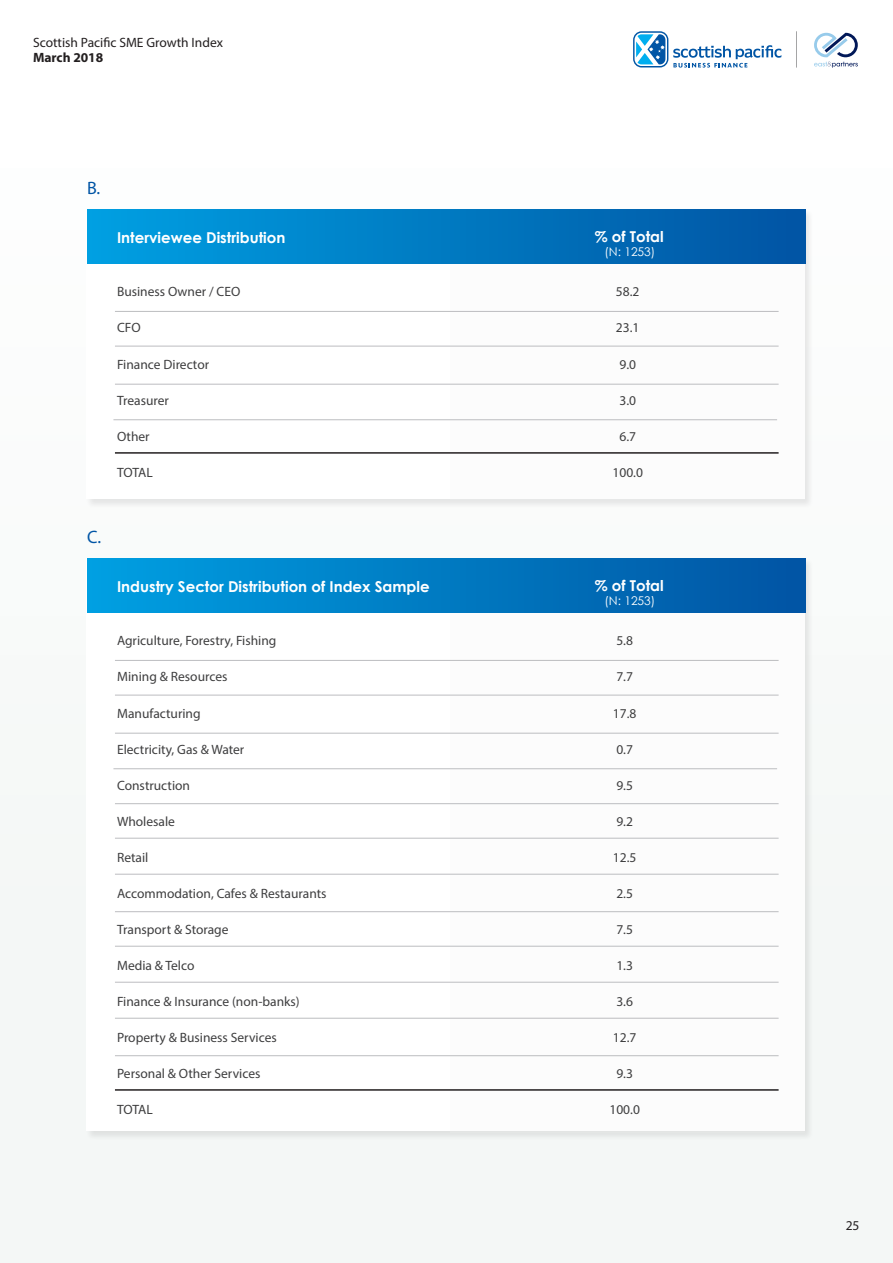
<style>
.page{position:relative;width:893px;height:1263px;background:#fafbfa}
.page>*{position:absolute;margin:0;border:0;box-sizing:border-box;transform-origin:0 0}
.t1{font:18px "Myriad Pro";color:#0155a5}
.t2{font:700 15px "Century Gothic";color:#fff}
.t3{font:13.5px "Myriad Pro";color:#3e3e3f}
.t4{font:13.5px "Myriad Pro";color:#231f20}
.t5{font:700 13.5px "Myriad Pro";color:#231f20}
.t6{font:12px "Century Gothic";color:#fff}
</style>
<div class="page">
<div style="left:86px;top:209px;width:728px;height:299px;background:#edeeee"></div>
<div style="left:86px;top:210px;width:719px;height:289px;background:#fff"></div>
<div style="left:450px;top:216px;width:355px;height:284px;background:#fcfcfc"></div>
<div style="left:87px;top:209px;width:719px;height:54px;background:linear-gradient(to right,#00a0e2,#0154a2)"></div>
<hr style="left:115px;top:346px;width:664px;height:1px;background:#bcbdc0">
<hr style="left:115px;top:311px;width:664px;height:1px;background:#bcbdc0">
<hr style="left:115px;top:452px;width:664px;height:2px;background:#231f20">
<hr style="left:115px;top:384px;width:664px;height:1px;background:#bcbdc0">
<hr style="left:113px;top:419px;width:664px;height:1px;background:#bcbdc0">
<div style="left:86px;top:558px;width:728px;height:582px;background:#e9ebea"></div>
<div style="left:86px;top:558px;width:719px;height:573px;background:#fff"></div>
<div style="left:450px;top:571px;width:355px;height:561px;background:#fcfcfc"></div>
<div style="left:87px;top:558px;width:719px;height:54px;background:linear-gradient(to right,#00a0e2,#0154a2)"></div>
<hr style="left:115px;top:695px;width:664px;height:1px;background:#bcbdc0">
<hr style="left:115px;top:660px;width:664px;height:1px;background:#bcbdc0">
<hr style="left:115px;top:1089px;width:664px;height:2px;background:#231f20">
<hr style="left:115px;top:733px;width:664px;height:1px;background:#bcbdc0">
<hr style="left:113px;top:768px;width:664px;height:1px;background:#bcbdc0">
<hr style="left:115px;top:803px;width:664px;height:1px;background:#bcbdc0">
<hr style="left:115px;top:838px;width:664px;height:1px;background:#bcbdc0">
<hr style="left:115px;top:874px;width:664px;height:1px;background:#bcbdc0">
<hr style="left:115px;top:911px;width:664px;height:1px;background:#bcbdc0">
<hr style="left:115px;top:946px;width:664px;height:1px;background:#bcbdc0">
<hr style="left:115px;top:982px;width:664px;height:1px;background:#bcbdc0">
<hr style="left:115px;top:1018px;width:664px;height:1px;background:#bcbdc0">
<hr style="left:115px;top:1055px;width:664px;height:1px;background:#bcbdc0">
<svg style="left:814px;top:33px;width:44px;height:35px"></svg>
<svg style="left:633px;top:31px;width:148px;height:37px"></svg>
<hr style="left:796px;top:31px;width:1px;height:37px;background:#3e3e3f">
<p class="t4" style="left:33px;top:34px;width:191px">Scottish Pacific SME Growth Index</p>
<p class="t5" style="left:33px;top:49px;width:72px">March 2018</p>
<h1 class="t1" style="left:87px;top:177px;width:15px">B.</h1>
<p class="t2" style="left:117px;top:228px;width:170px">Interviewee Distribution</p>
<p class="t3" style="left:117px;top:284px;width:125px">Business Owner / CEO</p>
<p class="t3" style="left:117px;top:320px;width:25px">CFO</p>
<p class="t3" style="left:117px;top:356px;width:94px">Finance Director</p>
<p class="t3" style="left:117px;top:392px;width:53px">Treasurer</p>
<p class="t3" style="left:117px;top:428px;width:34px">Other</p>
<p class="t3" style="left:117px;top:464px;width:37px">TOTAL</p>
<h1 class="t1" style="left:87px;top:526px;width:16px">C.</h1>
<p class="t2" style="left:117px;top:577px;width:314px">Industry Sector Distribution of Index Sample</p>
<p class="t3" style="left:117px;top:633px;width:161px">Agriculture, Forestry, Fishing</p>
<p class="t3" style="left:117px;top:669px;width:112px">Mining &amp; Resources</p>
<p class="t3" style="left:117px;top:705px;width:85px">Manufacturing</p>
<p class="t3" style="left:117px;top:741px;width:129px">Electricity, Gas &amp; Water</p>
<p class="t3" style="left:117px;top:777px;width:75px">Construction</p>
<p class="t3" style="left:117px;top:813px;width:60px">Wholesale</p>
<p class="t3" style="left:117px;top:849px;width:33px">Retail</p>
<p class="t3" style="left:117px;top:885px;width:211px">Accommodation, Cafes &amp; Restaurants</p>
<p class="t3" style="left:117px;top:921px;width:113px">Transport &amp; Storage</p>
<p class="t3" style="left:117px;top:957px;width:79px">Media &amp; Telco</p>
<p class="t3" style="left:117px;top:993px;width:184px">Finance &amp; Insurance (non-banks)</p>
<p class="t3" style="left:117px;top:1029px;width:161px">Property &amp; Business Services</p>
<p class="t3" style="left:117px;top:1065px;width:145px">Personal &amp; Other Services</p>
<p class="t3" style="left:117px;top:1101px;width:37px">TOTAL</p>
<p class="t2" style="left:595px;top:227px;width:70px">% of Total</p>
<p class="t6" style="left:604px;top:244px;width:52px">(N: 1253)</p>
<p class="t3" style="left:616px;top:284px;width:25px">58.2</p>
<p class="t3" style="left:616px;top:320px;width:25px">23.1</p>
<p class="t3" style="left:619px;top:356px;width:18px">9.0</p>
<p class="t3" style="left:619px;top:392px;width:18px">3.0</p>
<p class="t3" style="left:619px;top:428px;width:18px">6.7</p>
<p class="t3" style="left:612px;top:464px;width:32px">100.0</p>
<p class="t2" style="left:595px;top:576px;width:70px">% of Total</p>
<p class="t6" style="left:604px;top:593px;width:52px">(N: 1253)</p>
<p class="t3" style="left:616px;top:633px;width:18px">5.8</p>
<p class="t3" style="left:616px;top:669px;width:18px">7.7</p>
<p class="t3" style="left:613px;top:705px;width:25px">17.8</p>
<p class="t3" style="left:616px;top:741px;width:18px">0.7</p>
<p class="t3" style="left:616px;top:777px;width:18px">9.5</p>
<p class="t3" style="left:616px;top:813px;width:18px">9.2</p>
<p class="t3" style="left:613px;top:849px;width:25px">12.5</p>
<p class="t3" style="left:616px;top:885px;width:18px">2.5</p>
<p class="t3" style="left:616px;top:921px;width:18px">7.5</p>
<p class="t3" style="left:616px;top:957px;width:18px">1.3</p>
<p class="t3" style="left:616px;top:993px;width:18px">3.6</p>
<p class="t3" style="left:613px;top:1029px;width:25px">12.7</p>
<p class="t3" style="left:616px;top:1065px;width:18px">9.3</p>
<p class="t3" style="left:609px;top:1101px;width:32px">100.0</p>
<p class="t4" style="left:846px;top:1217px;width:15px">25</p>
</div>
